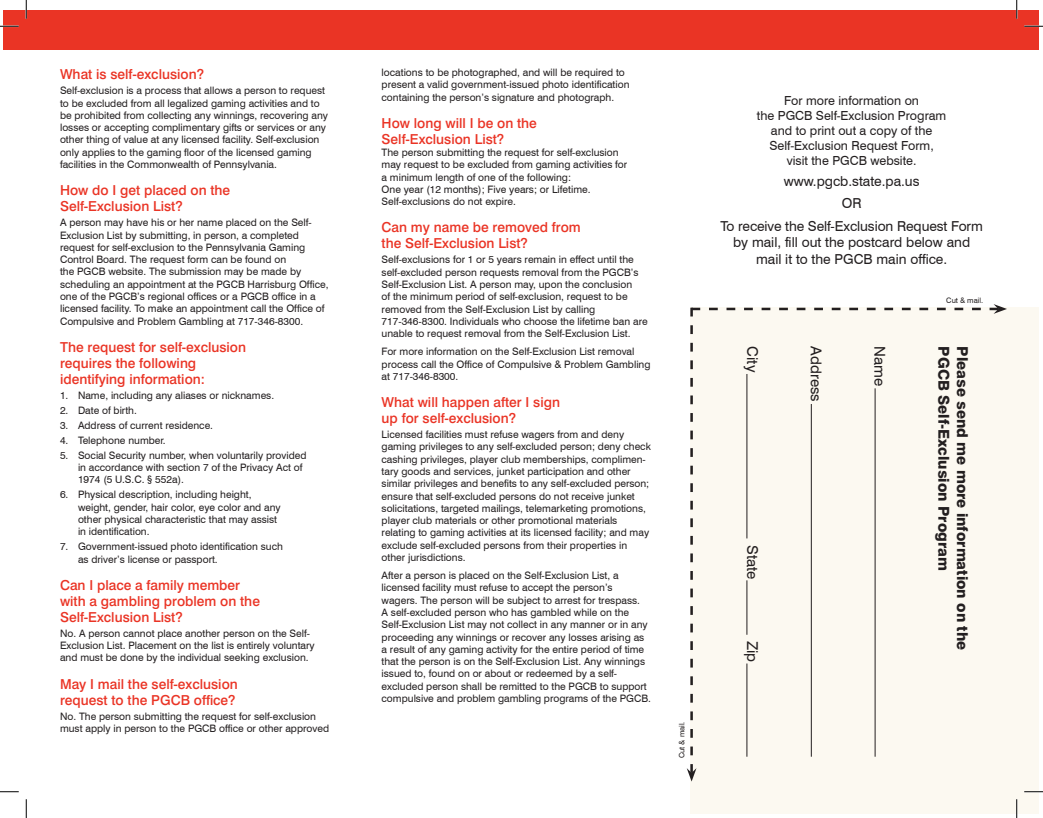
<style>
.page{position:relative;width:1043px;height:818px;background:#fff}
.page>*{position:absolute;margin:0;border:0;box-sizing:border-box;transform-origin:0 0}
.t1{font:800 15px "Swiss 721 BT";color:#231f20}
.t2{font:15px "Swiss 721 BT";color:#231f20}
.t3{font:500 13.75px/15.9px "Swiss 721 BT";color:#ea3425}
.t4{font:13.75px/22px "Swiss 721 BT";color:#231f20;text-align:center}
.t5{font:12.5px/15px "Swiss 721 BT";color:#231f20;text-align:center}
.t6{font:10.25px/12.2px "Swiss 721 BT";color:#231f20}
.t7{font:7.5px "Swiss 721 BT";color:#231f20}
</style>
<div class="page">
<div style="left:690px;top:308px;width:349px;height:506px;background:#fcf9f1"></div>
<svg style="left:686px;top:304px;width:321px;height:477px"></svg>
<hr style="left:874px;top:388px;width:1px;height:368px;background:#231f20">
<hr style="left:811px;top:404px;width:1px;height:352px;background:#231f20">
<hr style="left:746px;top:374px;width:1px;height:164px;background:#231f20">
<hr style="left:746px;top:580px;width:1px;height:54px;background:#231f20">
<hr style="left:746px;top:663px;width:1px;height:93px;background:#231f20">
<div style="left:4px;top:10px;width:1035px;height:40px;background:#ea3425"></div>
<svg style="left:0;top:25px;width:19px;height:2px"></svg>
<svg style="left:1024px;top:25px;width:18px;height:2px"></svg>
<svg style="left:0;top:791px;width:19px;height:1px"></svg>
<svg style="left:1024px;top:791px;width:18px;height:1px"></svg>
<svg style="left:25px;top:0;width:2px;height:19px"></svg>
<svg style="left:25px;top:799px;width:2px;height:19px"></svg>
<svg style="left:1016px;top:0;width:1px;height:19px"></svg>
<svg style="left:1016px;top:799px;width:1px;height:19px"></svg>
<h2 class="t3" style="left:60px;top:66px;width:146px">What is self-exclusion?</h2>
<p class="t6" style="left:60px;top:84px;width:269px">Self-exclusion is a process that allows a person to request to be excluded from all legalized gaming activities and to be prohibited from collecting any winnings, recovering any losses or accepting complimentary gifts or services or any other thing of value at any licensed facility. Self-exclusion only applies to the gaming floor of the licensed gaming facilities in the Commonwealth of Pennsylvania.</p>
<h2 class="t3" style="left:60px;top:182px;width:172px">How do I get placed on the<br>Self-Exclusion List?</h2>
<p class="t6" style="left:60px;top:216px;width:270px">A person may have his or her name placed on the Self-Exclusion List by submitting, in person, a completed request for self-exclusion to the Pennsylvania Gaming Control Board. The request form can be found on<br>the PGCB website. The submission may be made by scheduling an appointment at the PGCB Harrisburg Office, one of the PGCB’s regional offices or a PGCB office in a licensed facility. To make an appointment call the Office of Compulsive and Problem Gambling at 717-346-8300.</p>
<h2 class="t3" style="left:60px;top:339px;width:188px">The request for self-exclusion requires the following identifying information:</h2>
<p class="t6" style="left:60px;top:389px;width:216px">1. Name, including any aliases or nicknames.</p>
<p class="t6" style="left:60px;top:404px;width:78px">2. Date of birth.</p>
<p class="t6" style="left:60px;top:419px;width:155px">3. Address of current residence.</p>
<p class="t6" style="left:60px;top:434px;width:107px">4. Telephone number.</p>
<p class="t6" style="left:78px;top:449px;width:230px;text-indent:-18px">5. Social Security number, when voluntarily provided in accordance with section 7 of the Privacy Act of<br>1974 (5 U.S.C. § 552a).</p>
<p class="t6" style="left:78px;top:488px;width:204px;text-indent:-18px">6. Physical description, including height, weight, gender, hair color, eye color and any other physical characteristic that may assist in identification.</p>
<p class="t6" style="left:78px;top:540px;width:206px;text-indent:-18px">7. Government-issued photo identification such as driver’s license or passport.</p>
<h2 class="t3" style="left:60px;top:577px;width:201px">Can I place a family member with a gambling problem on the<br>Self-Exclusion List?</h2>
<p class="t6" style="left:60px;top:627px;width:256px">No. A person cannot place another person on the Self-<br>Exclusion List. Placement on the list is entirely voluntary and must be done by the individual seeking exclusion.</p>
<h2 class="t3" style="left:60px;top:675px;width:179px">May I mail the self-exclusion request to the PGCB office?</h2>
<p class="t6" style="left:60px;top:709px;width:270px">No. The person submitting the request for self-exclusion must apply in person to the PGCB office or other approved</p>
<p class="t6" style="left:381px;top:66px;width:249px">locations to be photographed, and will be required to present a valid government-issued photo identification containing the person’s signature and photograph.</p>
<h2 class="t3" style="left:381px;top:115px;width:157px">How long will I be on the<br>Self-Exclusion List?</h2>
<p class="t6" style="left:381px;top:146px;width:247px">The person submitting the request for self-exclusion may request to be excluded from gaming activities for a minimum length of one of the following:<br>One year (12 months); Five years; or Lifetime.<br>Self-exclusions do not expire.</p>
<h2 class="t3" style="left:381px;top:219px;width:201px">Can my name be removed from the Self-Exclusion List?</h2>
<p class="t6" style="left:381px;top:253px;width:267px">Self-exclusions for 1 or 5 years remain in effect until the self-excluded person requests removal from the PGCB’s Self-Exclusion List. A person may, upon the conclusion<br>of the minimum period of self-exclusion, request to be removed from the Self-Exclusion List by calling 717-346-8300. Individuals who choose the lifetime ban are unable to request removal from the Self-Exclusion List.</p>
<p class="t6" style="left:381px;top:345px;width:270px">For more information on the Self-Exclusion List removal process call the Office of Compulsive &amp; Problem Gambling at 717-346-8300.</p>
<h2 class="t3" style="left:381px;top:394px;width:180px">What will happen after I sign up for self-exclusion?</h2>
<p class="t6" style="left:381px;top:428px;width:271px">Licensed facilities must refuse wagers from and deny gaming privileges to any self-excluded person; deny check cashing privileges, player club memberships, complimen&shy;tary goods and services, junket participation and other similar privileges and benefits to any self-excluded person; ensure that self-excluded persons do not receive junket solicitations, targeted mailings, telemarketing promotions, player club materials or other promotional materials relating to gaming activities at its licensed facility; and may exclude self-excluded persons from their properties in other jurisdictions.</p>
<p class="t6" style="left:381px;top:569px;width:271px">After a person is placed on the Self-Exclusion List, a licensed facility must refuse to accept the person’s wagers. The person will be subject to arrest for trespass.<br>A self-excluded person who has gambled while on the Self-Exclusion List may not collect in any manner or in any proceeding any winnings or recover any losses arising as a result of any gaming activity for the entire period of time that the person is on the Self-Exclusion List. Any winnings issued to, found on or about or redeemed by a self&shy;excluded person shall be remitted to the PGCB to support compulsive and problem gambling programs of the PGCB.</p>
<p class="t7" style="left:677px;top:758px;width:38px;rotate:-90deg">Cut &amp; mail.</p>
<p class="t5" style="left:757px;top:92px;width:191px">For more information on<br>the PGCB Self-Exclusion Program and to print out a copy of the<br>Self-Exclusion Request Form,<br>visit the PGCB website.</p>
<h2 class="t4" style="left:720px;top:170px;width:264px">www.pgcb.state.pa.us<br>OR<br>To receive the Self-Exclusion Request Form</h2>
<h2 class="t4" style="left:733px;top:234px;width:238px;line-height:16.5px">by mail, fill out the postcard below and mail it to the PGCB main office.</h2>
<h1 class="t2" style="left:761px;top:346px;width:27px;rotate:90deg">City</h1>
<h1 class="t2" style="left:761px;top:545px;width:36px;rotate:90deg">State</h1>
<h1 class="t2" style="left:761px;top:641px;width:23px;rotate:90deg">Zip</h1>
<p class="t7" style="left:946px;top:296px;width:38px">Cut &amp; mail.</p>
<h1 class="t2" style="left:825px;top:346px;width:57px;rotate:90deg">Address</h1>
<h1 class="t2" style="left:889px;top:346px;width:42px;rotate:90deg">Name</h1>
<h1 class="t1" style="left:952px;top:346px;width:226px;rotate:90deg">PGCB Self-Exclusion Program</h1>
<h1 class="t1" style="left:971px;top:346px;width:305px;rotate:90deg">Please send me more information on the</h1>
</div>
